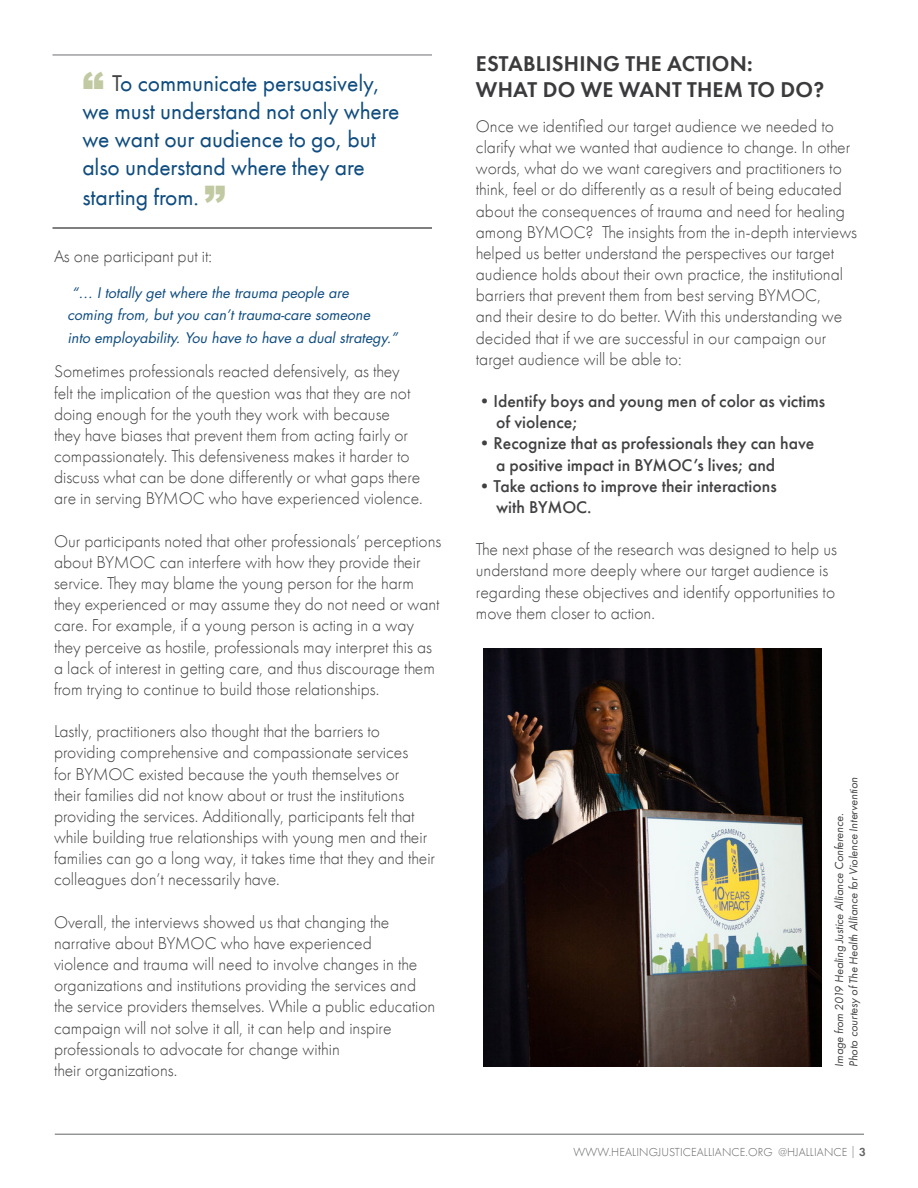
<style>
.page{position:relative;width:918px;height:1188px;background:#fff}
.page>*{position:absolute;margin:0;border:0;box-sizing:border-box;transform-origin:0 0}
.t1{font:23.55px/28.7px "Futura PT";letter-spacing:-.005em;color:#0f4c7f}
.t2{font:600 22.05px/26.4px "Futura PT";letter-spacing:.01em;color:#3b3a3c}
.t3{font:300 17.7px/21.1px "Futura PT";color:#414042}
.t4{font:500 17.7px/21.1px "Futura PT";color:#414042}
.t5{font:italic 14.25px/22.5px "Futura Std";color:#0f4c7f}
.t6{font:italic 12px/14.4px "Futura PT";color:#414042}
.t7{font:300 12px "Futura PT";letter-spacing:.01em;color:#636466}
.s1{font-family:"Arial";font-weight:900;font-size:42.6px;color:#c1c9a2}
.s2{color:#414042}
.s3{font-weight:600}
</style>
<div class="page">
<hr style="left:55px;top:1134px;width:809px;height:1px;background:#636466">
<hr style="left:53px;top:55px;width:379px;height:1px;background:#6d6e71">
<hr style="left:52px;top:228px;width:380px;height:1px;background:#000">
<img style="left:483px;top:648px;width:339px;height:418px">
<h1 class="t1" style="left:82px;top:68px;width:319px"><span class="s1">“</span> <span class="s2">T</span>o communicate persuasively, we must understand not only where we want our audience to go, but also understand where they are starting from. <span class="s1">”</span></h1>
<p class="t3" style="left:54px;top:245px;width:160px">As one participant put it:</p>
<p class="t5" style="left:68px;top:281px;width:332px;text-indent:4px">“… I totally get where the trauma people are coming from, but you can’t trauma-care someone<br>into employability. You have to have a dual strategy.”</p>
<p class="t3" style="left:54px;top:361px;width:370px">Sometimes professionals reacted defensively, as they felt the implication of the question was that they are not doing enough for the youth they work with because<br>they have biases that prevent them from acting fairly or compassionately. This defensiveness makes it harder to discuss what can be done differently or what gaps there are in serving BYMOC who have experienced violence.</p>
<p class="t3" style="left:54px;top:530px;width:389px">Our participants noted that other professionals’ perceptions about BYMOC can interfere with how they provide their service. They may blame the young person for the harm they experienced or may assume they do not need or want care. For example, if a young person is acting in a way they perceive as hostile, professionals may interpret this as a lack of interest in getting care, and thus discourage them from trying to continue to build those relationships.</p>
<p class="t3" style="left:54px;top:721px;width:383px">Lastly, practitioners also thought that the barriers to providing comprehensive and compassionate services<br>for BYMOC existed because the youth themselves or<br>their families did not know about or trust the institutions providing the services. Additionally, participants felt that while building true relationships with young men and their families can go a long way, it takes time that they and their colleagues don’t necessarily have.</p>
<p class="t3" style="left:54px;top:911px;width:383px">Overall, the interviews showed us that changing the narrative about BYMOC who have experienced<br>violence and trauma will need to involve changes in the organizations and institutions providing the services and the service providers themselves. While a public education campaign will not solve it all, it can help and inspire professionals to advocate for change within<br>their organizations.</p>
<p class="t2" style="left:476px;top:50px;width:350px">ESTABLISHING THE ACTION:<br>WHAT DO WE WANT THEM TO DO?</p>
<p class="t3" style="left:476px;top:116px;width:383px">Once we identified our target audience we needed to clarify what we wanted that audience to change. In other words, what do we want caregivers and practitioners to think, feel or do differently as a result of being educated about the consequences of trauma and need for healing among BYMOC? The insights from the in-depth interviews helped us better understand the perspectives our target audience holds about their own practice, the institutional barriers that prevent them from best serving BYMOC,<br>and their desire to do better. With this understanding we decided that if we are successful in our campaign our target audience will be able to:</p>
<p class="t4" style="left:496px;top:391px;width:331px;text-indent:-20px">•Identify boys and young men of color as victims of violence;</p>
<p class="t4" style="left:496px;top:433px;width:320px;text-indent:-20px">•Recognize that as professionals they can have a positive impact in BYMOC’s lives; and</p>
<p class="t4" style="left:496px;top:475px;width:282px;text-indent:-20px">•Take actions to improve their interactions with BYMOC.</p>
<p class="t3" style="left:476px;top:539px;width:363px">The next phase of the research was designed to help us understand more deeply where our target audience is regarding these objectives and identify opportunities to move them closer to action.</p>
<p class="t6" style="left:832px;top:1066px;width:291px;rotate:-90deg">Image from 2019 Healing Justice Alliance Conference.<br>Photo courtesy of The Health Alliance for Violence Intervention</p>
<p class="t7" style="left:574px;top:1145px;width:294px">WWW.HEALINGJUSTICEALLIANCE.ORG @HJALLIANCE | <span class="s3">3</span></p>
</div>
